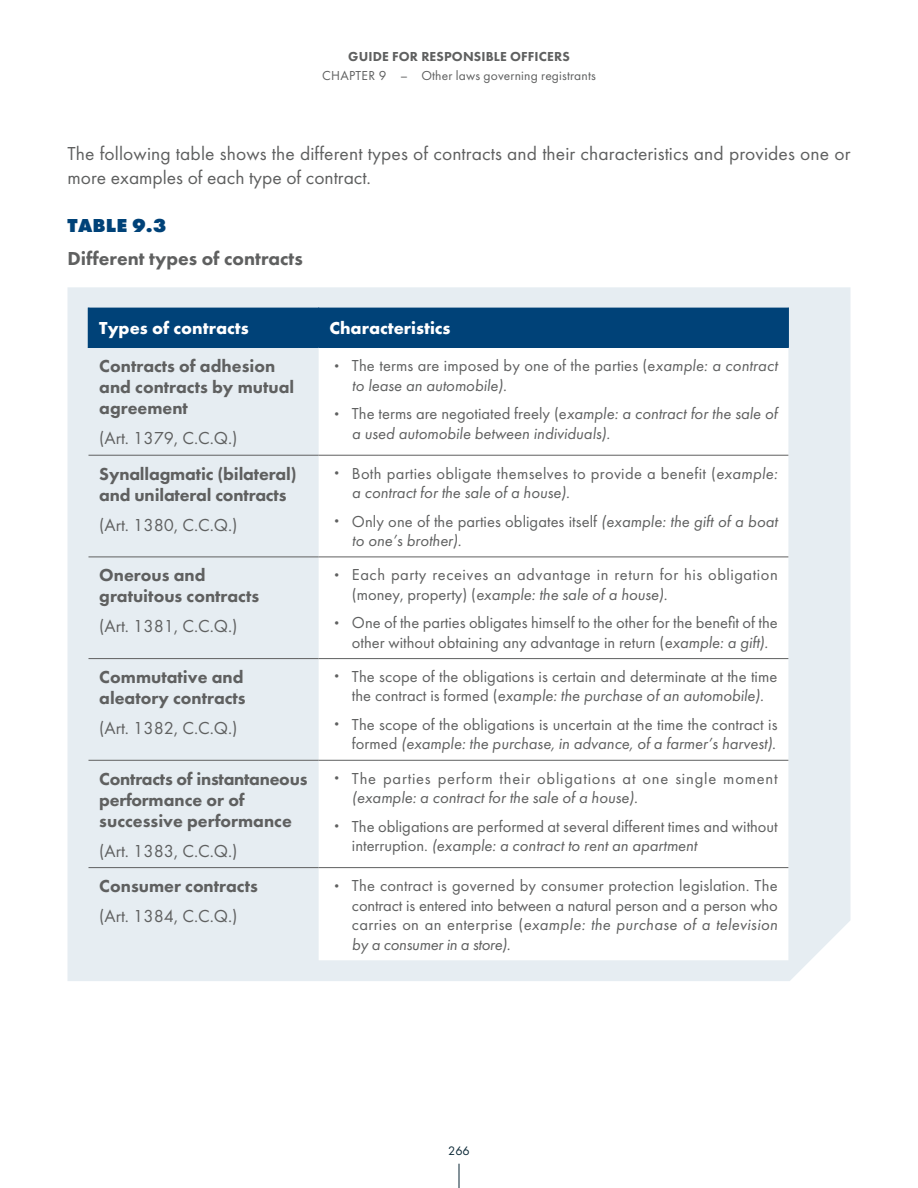
<style>
.page{position:relative;width:918px;height:1188px;background:#fff}
.page>*{position:absolute;margin:0;border:0;box-sizing:border-box;transform-origin:0 0}
.P_Texte_Courant{font:19.5px/24px "Futura PT";letter-spacing:.005em;color:#5f6060}
.P_Tableau_Titre{font:800 19.5px "Futura PT";color:#5f6060}
.P_Tableau_Numero{font:800 19.5px "Futura PT";letter-spacing:.01em;color:#004278}
.t1{font:800 18px/21px "Futura PT";color:#5f6060}
.t2{font:18px "Futura PT";color:#5f6060}
.P_Tableau_Texte_Gauche_Heavy_Gris{font:700 18px "Futura PT";color:#fff}
.t3{font:16.5px/19.5px "Futura PT";letter-spacing:.005em;color:#5f6060}
.t4{font:italic 16.5px/19.5px "Futura PT";color:#5f6060}
.t5{font:16.5px/19.5px "Futura PT";letter-spacing:.03em;color:#5f6060}
.t6{font:16.5px/19.5px "Futura PT";letter-spacing:.045em;color:#5f6060}
.t7{font:13.5px "Futura PT";letter-spacing:.01em;color:#5f6060}
.t8{font:800 13.5px "Futura PT";letter-spacing:.01em;color:#5f6060}
.t9{font:12.75px "Futura PT";color:#0a2735}
.s1{font-size:12px}
.s2{font-style:italic}
.s3{font-style:normal;font-size:12px}
.s4{font-style:normal}
</style>
<div class="page">
<div style="left:68px;top:287px;width:782px;height:694px;background:#e6edf2"></div>
<div style="left:89px;top:308px;width:699px;height:39px;background:#004278"></div>
<svg style="left:319px;top:348px;width:469px;height:612px"></svg>
<hr style="left:88px;top:455px;width:231px;height:1px;background:#5f6060">
<hr style="left:319px;top:455px;width:469px;height:1px;background:#5f6060">
<hr style="left:88px;top:557px;width:231px;height:1px;background:#5f6060">
<hr style="left:319px;top:557px;width:469px;height:1px;background:#5f6060">
<hr style="left:88px;top:658px;width:231px;height:1px;background:#5f6060">
<hr style="left:319px;top:658px;width:469px;height:1px;background:#5f6060">
<hr style="left:88px;top:760px;width:231px;height:1px;background:#5f6060">
<hr style="left:319px;top:760px;width:469px;height:1px;background:#5f6060">
<hr style="left:88px;top:867px;width:231px;height:1px;background:#5f6060">
<hr style="left:319px;top:867px;width:469px;height:1px;background:#5f6060">
<hr style="left:318px;top:308px;width:1px;height:39px;background:#004278">
<hr style="left:788px;top:308px;width:1px;height:39px;background:#004278">
<hr style="left:88px;top:308px;width:1px;height:39px;background:#004278">
<hr style="left:88px;top:347px;width:231px;height:1px;background:#004278">
<hr style="left:319px;top:347px;width:470px;height:1px;background:#004278">
<svg style="left:459px;top:1164px;width:1px;height:24px"></svg>
<p class="t8" style="left:348px;top:48px;width:223px">GUIDE FOR RESPONSIBLE OFFICERS</p>
<p class="t7" style="left:322px;top:68px;width:275px">CHAPTER 9 – Other laws governing registrants</p>
<p class="P_Texte_Courant" style="left:68px;top:141px;width:784px">The following table shows the different types of contracts and their characteristics and provides one or more examples of each type of contract.</p>
<p class="P_Tableau_Numero" style="left:68px;top:213px;width:100px">TABLE 9.3</p>
<p class="P_Tableau_Titre" style="left:68px;top:246px;width:237px">Different types of contracts</p>
<p class="P_Tableau_Texte_Gauche_Heavy_Gris" style="left:99px;top:317px;width:151px">Types of contracts</p>
<p class="P_Tableau_Texte_Gauche_Heavy_Gris" style="left:329px;top:317px;width:123px">Characteristics</p>
<p class="t1" style="left:99px;top:356px;width:196px">Contracts of adhesion and contracts by mutual agreement</p>
<p class="t2" style="left:99px;top:428px;width:140px">(Art. 1379, C.C.Q.)</p>
<p class="t3" style="left:352px;top:356px;width:427px;text-indent:-21px"><span class="s1">•</span> The terms are imposed by one of the parties (e<span class="s2">xample: a contract to lease an automobile).</span></p>
<p class="t4" style="left:352px;top:404px;width:427px;text-indent:-21px"><span class="s3">•</span> <span class="s4">The terms are negotiated freely (e</span>xample: a contract for the sale of a used automobile between individuals).</p>
<p class="t1" style="left:99px;top:463px;width:199px">Synallagmatic (bilateral) and unilateral contracts</p>
<p class="t2" style="left:99px;top:514px;width:140px">(Art. 1380, C.C.Q.)</p>
<p class="t1" style="left:99px;top:565px;width:161px">Onerous and gratuitous contracts</p>
<p class="t2" style="left:99px;top:616px;width:140px">(Art. 1381, C.C.Q.)</p>
<p class="t1" style="left:99px;top:666px;width:148px">Commutative and aleatory contracts</p>
<p class="t2" style="left:99px;top:717px;width:140px">(Art. 1382, C.C.Q.)</p>
<p class="t1" style="left:99px;top:768px;width:210px">Contracts of instantaneous performance or of successive performance</p>
<p class="t2" style="left:99px;top:840px;width:140px">(Art. 1383, C.C.Q.)</p>
<p class="t1" style="left:99px;top:875px;width:160px">Consumer contracts</p>
<p class="t2" style="left:99px;top:905px;width:140px">(Art. 1384, C.C.Q.)</p>
<p class="t3" style="left:352px;top:463px;width:427px;text-indent:-21px"><span class="s1">•</span> Both parties obligate themselves to provide a benefit (<span class="s2">example: a contract for the sale of a house).</span></p>
<p class="t4" style="left:352px;top:511px;width:427px;text-indent:-21px"><span class="s3">•</span> <span class="s4">Only one of the parties obligates itself</span> (example: the gift of a boat to one’s brother).</p>
<p class="t5" style="left:352px;top:565px;width:427px;text-indent:-21px"><span class="s1">•</span> Each party receives an advantage in return for his obligation (money, property) (<span class="s2">example: the sale of a house).</span></p>
<p class="t3" style="left:352px;top:613px;width:427px;text-indent:-21px"><span class="s1">•</span> One of the parties obligates himself to the other for the benefit of the other without obtaining any advantage in return (<span class="s2">example: a gift).</span></p>
<p class="t3" style="left:331px;top:667px;width:448px;text-align:center"><span class="s1">•</span> The scope of the obligations is certain and determinate at the time the contract is formed (<span class="s2">example: the purchase of an automobile).</span></p>
<p class="t3" style="left:331px;top:715px;width:448px;text-align:right"><span class="s1">•</span> The scope of the obligations is uncertain at the time the contract is formed <span class="s2">(example: the purchase, in advance, of a farmer’s harvest).</span></p>
<p class="t6" style="left:352px;top:768px;width:427px;text-indent:-21px"><span class="s1">•</span> The parties perform their obligations at one single moment <span class="s2">(example: a contract for the sale of a house).</span></p>
<p class="t3" style="left:352px;top:816px;width:427px;text-indent:-21px"><span class="s1">•</span> The obligations are performed at several different times and without interruption. <span class="s2">(example: a contract to rent an apartment</span></p>
<p class="t3" style="left:352px;top:876px;width:427px;text-align:justify;text-indent:-21px"><span class="s1">•</span> The contract is governed by consumer protection legislation. The contract is entered into between a natural person and a person who carries on an enterprise (<span class="s2">example: the purchase of a television by a consumer in a store).</span></p>
<p class="t9" style="left:448px;top:1143px;width:23px">266</p>
</div>
